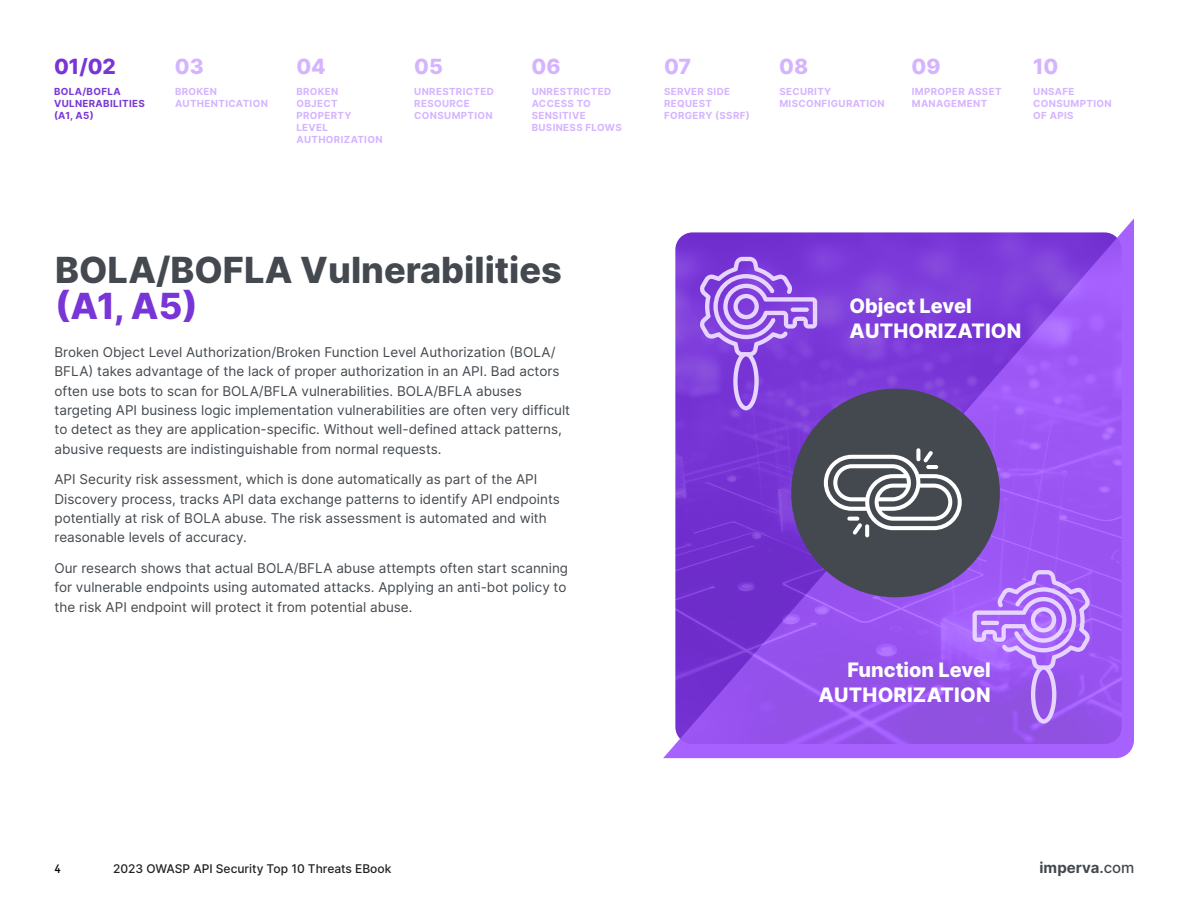
<style>
.page{position:relative;width:1188px;height:918px;background:#fff}
.page>*{position:absolute;margin:0;border:0;box-sizing:border-box;transform-origin:0 0}
.t1{font:800 36px "Inter";color:#43494f}
.t2{font:800 36px "Inter";color:#7836d6}
.t3{font:800 21px "Inter";color:#d4b4ff}
.t4{font:800 21px "Inter";color:#7836d6}
.t5{font:800 19.95px/24.2px "Inter";letter-spacing:.005em;color:#fff}
.t6{font:700 15px "Inter";color:#43494f}
.t7{font:13.5px/19.5px "Inter";color:#43494f}
.t8{font:500 12px "Inter";color:#212121}
.t9{font:500 12px "Fabrikat Mono";color:#000}
.t10{font:700 9.75px/12px "Inter";letter-spacing:.035em;color:#d4b4ff}
.t11{font:700 9.75px/12px "Inter";letter-spacing:.035em;color:#7836d6}
.s1{font-weight:600}
.s2{font-weight:500}
</style>
<div class="page">
<svg style="left:663px;top:218px;width:471px;height:540px"></svg>
<img style="left:675px;top:232px;width:447px;height:512px">
<div style="left:791px;top:389px;width:209px;height:208px;background:#43494f;border-radius:50%"></div>
<svg style="left:824px;top:451px;width:138px;height:84px"></svg>
<svg style="left:847px;top:517px;width:12px;height:4px"></svg>
<svg style="left:699px;top:257px;width:118px;height:153px;background:#925ae0"></svg>
<svg style="left:791px;top:308px;width:18px;height:4px"></svg>
<svg style="left:973px;top:570px;width:118px;height:154px;background:#ab72f4"></svg>
<hr style="left:981px;top:621px;width:18px;height:4px;background:#e7d4ff;border-radius:2px">
<h2 class="t4" style="left:54px;top:51px;width:64px">01/02</h2>
<p class="t11" style="left:54px;top:85px;width:92px">BOLA/BOFLA<br>VULNERABILITIES (A1, A5)</p>
<h2 class="t3" style="left:175px;top:51px;width:30px">03</h2>
<p class="t10" style="left:175px;top:85px;width:94px">BROKEN<br>AUTHENTICATION</p>
<h2 class="t3" style="left:296px;top:51px;width:31px">04</h2>
<p class="t10" style="left:296px;top:85px;width:88px">BROKEN<br>OBJECT<br>PROPERTY<br>LEVEL<br>AUTHORIZATION</p>
<h2 class="t3" style="left:414px;top:51px;width:30px">05</h2>
<p class="t10" style="left:414px;top:85px;width:81px">UNRESTRICTED<br>RESOURCE<br>CONSUMPTION</p>
<h2 class="t3" style="left:532px;top:51px;width:31px">06</h2>
<h2 class="t3" style="left:664px;top:51px;width:29px">07</h2>
<p class="t10" style="left:532px;top:85px;width:92px">UNRESTRICTED<br>ACCESS TO<br>SENSITIVE<br>BUSINESS FLOWS</p>
<p class="t10" style="left:664px;top:85px;width:87px">SERVER SIDE<br>REQUEST<br>FORGERY (SSRF)</p>
<h2 class="t3" style="left:779px;top:51px;width:31px">08</h2>
<h2 class="t3" style="left:912px;top:51px;width:31px">09</h2>
<h2 class="t3" style="left:1033px;top:51px;width:27px">10</h2>
<p class="t10" style="left:779px;top:85px;width:107px">SECURITY<br>MISCONFIGURATION</p>
<p class="t10" style="left:912px;top:85px;width:91px">IMPROPER ASSET<br>MANAGEMENT</p>
<p class="t10" style="left:1033px;top:85px;width:80px">UNSAFE<br>CONSUMPTION<br>OF APIS</p>
<h1 class="t1" style="left:55px;top:244px;width:508px">BOLA/BOFLA Vulnerabilities</h1>
<h1 class="t2" style="left:55px;top:280px;width:144px">(A1, A5)</h1>
<p class="t7" style="left:55px;top:342px;width:517px">Broken Object Level Authorization/Broken Function Level Authorization (BOLA/ BFLA) takes advantage of the lack of proper authorization in an API. Bad actors often use bots to scan for BOLA/BFLA vulnerabilities. BOLA/BFLA abuses targeting API business logic implementation vulnerabilities are often very difficult to detect as they are application-specific. Without well-defined attack patterns, abusive requests are indistinguishable from normal requests.</p>
<p class="t7" style="left:55px;top:469px;width:507px">API Security risk assessment, which is done automatically as part of the API Discovery process, tracks API data exchange patterns to identify API endpoints potentially at risk of BOLA abuse. The risk assessment is automated and with reasonable levels of accuracy.</p>
<p class="t7" style="left:55px;top:558px;width:515px;text-align:justify">Our research shows that actual BOLA/BFLA abuse attempts often start scanning for vulnerable endpoints using automated attacks. Applying an anti-bot policy to the risk API endpoint will protect it from potential abuse.</p>
<h3 class="t5" style="left:849px;top:294px;width:173px">Object Level<br>AUTHORIZATION</h3>
<h3 class="t5" style="left:819px;top:658px;width:174px;text-align:right">Function Level<br>AUTHORIZATION</h3>
<p class="t9" style="left:54px;top:861px;width:8px">4</p>
<p class="t8" style="left:113px;top:860px;width:280px">2023 OWASP API Security Top 10 Threats EBook</p>
<p class="t6" style="left:1040px;top:857px;width:97px">imperva<span class="s1">.</span><span class="s2">com</span></p>
</div>
